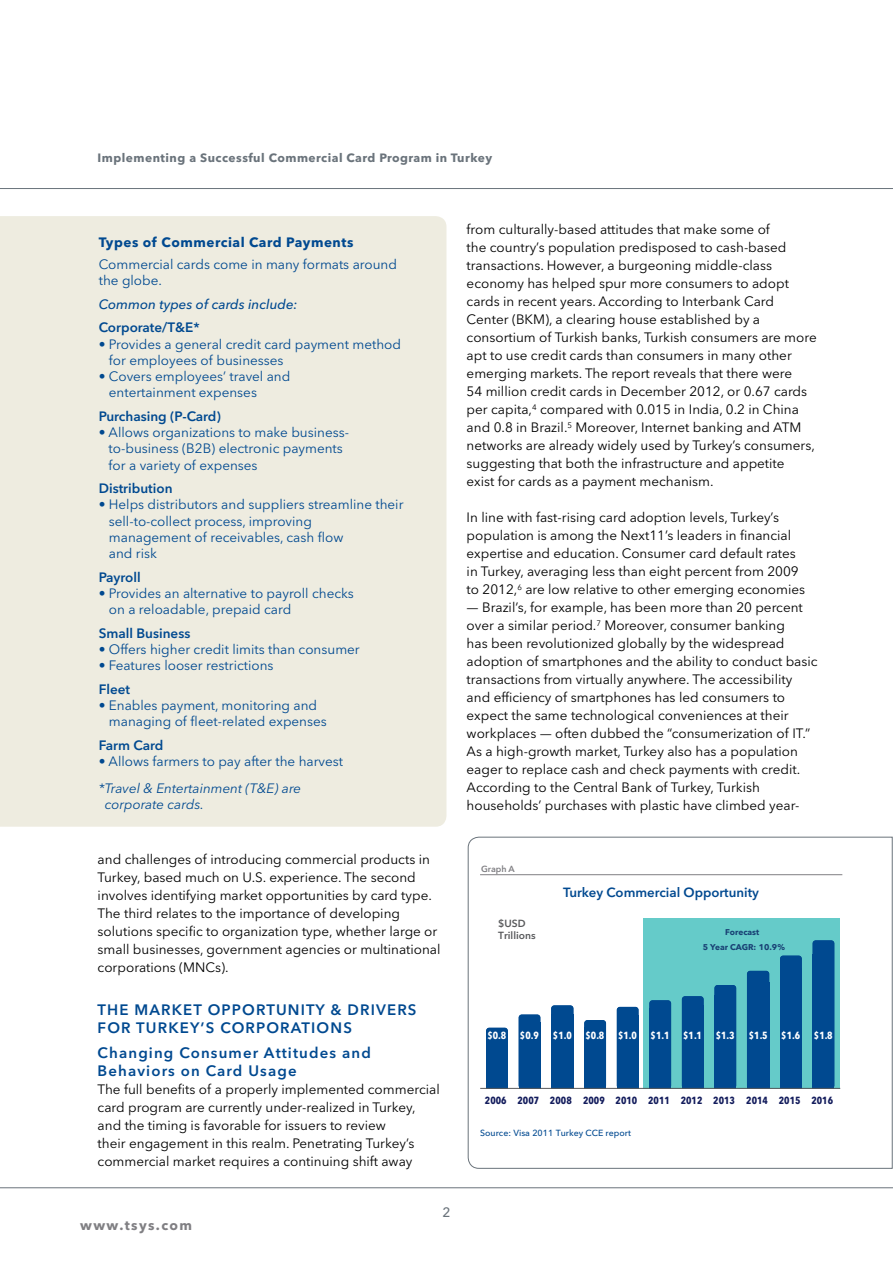
<style>
.page{position:relative;width:893px;height:1263px;background:#fff}
.page>*{position:absolute;margin:0;border:0;box-sizing:border-box;transform-origin:0 0}
.t1{font:600 15px/18px "Avenir Next LT Pro";letter-spacing:.075em;color:#004990}
.t2{font:700 13.65px "Avenir Next LT Pro";letter-spacing:.1em;color:#807f83}
.t3{font:13.5px/18px "Avenir Next LT Pro";color:#000}
.t4{font:13.5px/16.2px "Avenir Next LT Pro";color:#004990}
.t5{font:13.5px/18px "Avenir Next LT Pro";color:#000;scale:1.5 1}
.t6{font:600 13.5px "Avenir Next LT Pro";color:#004990}
.t7{font:italic 500 13.5px/23.7px "Avenir Next LT Pro";color:#004990}
.t8{font:italic 13.5px "Avenir Next LT Pro";color:#004990}
.t9{font:500 13.5px "Avenir Next LT Pro";color:#6a737b}
.t10{font:600 13.2px "Avenir Next LT Pro";color:#004990}
.t11{font:700 12px "Avenir Next LT Pro";letter-spacing:.04em;color:#6a737b}
.t12{font:700 condensed 10.35px "Avenir Next LT Pro";color:#fff}
.t13{font:700 condensed 10.35px "Avenir Next LT Pro";letter-spacing:.005em;color:#131c5c}
.t14{font:600 10.35px/12.3px "Avenir Next LT Pro";color:#58595b}
.t15{font:500 8.85px "Avenir Next LT Pro";letter-spacing:.005em;color:#004990}
.t16{font:600 8.85px "Avenir Next LT Pro";color:#807f83}
.t17{font:700 8.25px/14.9px "Avenir Next LT Pro";color:#194174;text-align:center}
.s1{font-weight:700}
.s2{font-weight:400;font-style:normal}
.s3{font-weight:600;font-style:normal}
.s4{font-weight:600}
.s5{font-style:italic}
</style>
<div class="page">
<hr style="left:0;top:1187px;width:893px;height:1px;background:#6a737b">
<hr style="left:0;top:188px;width:893px;height:1px;background:#6a737b">
<div style="left:0;top:216px;width:446px;height:611px;background:#eeece0"></div>
<svg style="left:467px;top:836px;width:426px;height:333px"></svg>
<div style="left:644px;top:918px;width:196px;height:170px;background:#65cbc9"></div>
<svg style="left:486px;top:1028px;width:22px;height:6px"></svg>
<svg style="left:519px;top:1014px;width:21px;height:8px"></svg>
<svg style="left:551px;top:1005px;width:22px;height:9px"></svg>
<svg style="left:584px;top:1020px;width:22px;height:7px"></svg>
<svg style="left:617px;top:1007px;width:22px;height:8px"></svg>
<svg style="left:649px;top:1000px;width:22px;height:8px"></svg>
<svg style="left:682px;top:996px;width:22px;height:9px"></svg>
<svg style="left:714px;top:985px;width:22px;height:10px"></svg>
<svg style="left:747px;top:971px;width:22px;height:11px"></svg>
<svg style="left:780px;top:955px;width:22px;height:13px"></svg>
<svg style="left:812px;top:940px;width:22px;height:14px"></svg>
<div style="left:486px;top:1034px;width:22px;height:54px;background:#004990"></div>
<div style="left:519px;top:1022px;width:21px;height:66px;background:#004990"></div>
<div style="left:551px;top:1014px;width:22px;height:74px;background:#004990"></div>
<div style="left:584px;top:1027px;width:22px;height:61px;background:#004990"></div>
<div style="left:617px;top:1015px;width:22px;height:73px;background:#004990"></div>
<div style="left:649px;top:1008px;width:22px;height:80px;background:#004990"></div>
<div style="left:682px;top:1005px;width:22px;height:84px;background:#004990"></div>
<div style="left:714px;top:995px;width:22px;height:93px;background:#004990"></div>
<div style="left:747px;top:982px;width:22px;height:106px;background:#004990"></div>
<div style="left:780px;top:968px;width:22px;height:120px;background:#004990"></div>
<div style="left:812px;top:954px;width:22px;height:134px;background:#004990"></div>
<hr style="left:481px;top:1088px;width:359px;height:1px;background:#58595b">
<hr style="left:480px;top:874px;width:362px;height:1px;background:#807f83">
<p class="t11" style="left:98px;top:150px;width:396px">Implementing a Successful Commercial Card Program in Turkey</p>
<p class="t4" style="left:99px;top:231px;width:300px;line-height:22.2px"><span class="s1">Types of Commercial Card Payments<br></span>Commercial cards come in many formats around</p>
<p class="t7" style="left:99px;top:268px;width:200px"><span class="s2">the globe.<br></span>Common types of cards include:<br><span class="s3">Corporate/T&amp;E*</span></p>
<p class="t4" style="left:109px;top:336px;width:294px;text-indent:-10px">• Provides a general credit card payment method for employees of businesses</p>
<p class="t4" style="left:109px;top:368px;width:183px;text-indent:-10px">• Covers employees’ travel and entertainment expenses</p>
<p class="t6" style="left:99px;top:408px;width:124px">Purchasing (P-Card)</p>
<p class="t4" style="left:109px;top:424px;width:242px;text-indent:-10px">• Allows organizations to make business&shy;to-business (B2B) electronic payments for a variety of expenses</p>
<p class="t6" style="left:99px;top:480px;width:75px">Distribution</p>
<p class="t4" style="left:109px;top:497px;width:296px;text-indent:-10px">• Helps distributors and suppliers streamline their sell-to-collect process, improving<br>management of receivables, cash fow<br>and risk</p>
<p class="t6" style="left:99px;top:569px;width:43px">Payroll</p>
<p class="t4" style="left:109px;top:585px;width:247px;text-indent:-10px">• Provides an alternative to payroll checks on a reloadable, prepaid card</p>
<p class="t6" style="left:99px;top:625px;width:93px">Small Business</p>
<p class="t4" style="left:99px;top:641px;width:263px">• Offers higher credit limits than consumer</p>
<p class="t4" style="left:99px;top:654px;width:176px;line-height:23.7px">• Features looser restrictions<br><span class="s4">Fleet</span></p>
<p class="t4" style="left:109px;top:697px;width:219px;text-indent:-10px">• Enables payment, monitoring and managing of feet-related expenses</p>
<p class="t6" style="left:99px;top:737px;width:66px">Farm Card</p>
<p class="t4" style="left:99px;top:748px;width:246px;line-height:26.7px">• Allows farmers to pay after the harvest <span class="s5">*Travel &amp; Entertainment (T&amp;E) are</span></p>
<p class="t8" style="left:105px;top:796px;width:101px">corporate cards.</p>
<p class="t3" style="left:98px;top:850px;width:344px">and challenges of introducing commercial products in Turkey, based much on U.S. experience. The second involves identifying market opportunities by card type.<br>The third relates to the importance of developing solutions specifc to organization type, whether large or small businesses, government agencies or multinational corporations (MNCs).</p>
<p class="t1" style="left:98px;top:1001px;width:320px">THE MARKET OPPORTUNITY &amp; DRIVERS<br>FOR TURKEY’S CORPORATIONS</p>
<p class="t1" style="left:98px;top:1043px;width:275px">Changing Consumer Attitudes and<br>Behaviors on Card Usage</p>
<p class="t3" style="left:98px;top:1080px;width:344px">The full benefts of a properly implemented commercial card program are currently under-realized in Turkey, and the timing is favorable for issuers to review<br>their engagement in this realm. Penetrating Turkey’s commercial market requires a continuing shift away</p>
<p class="t2" style="left:80px;top:1216px;width:113px">www.tsys.com</p>
<p class="t9" style="left:442px;top:1204px;width:10px">2</p>
<p class="t3" style="left:467px;top:220px;width:352px">from culturally-based attitudes that make some of<br>the country’s population predisposed to cash-based transactions. However, a burgeoning middle-class economy has helped spur more consumers to adopt cards in recent years. According to Interbank Card Center (BKM), a clearing house established by a consortium of Turkish banks, Turkish consumers are more apt to use credit cards than consumers in many other emerging markets. The report reveals that there were<br>54 million credit cards in December 2012, or 0.67 cards per capita,<sup>4</sup> compared with 0.015 in India, 0.2 in China and 0.8 in Brazil.<sup>5</sup> Moreover, Internet banking and ATM networks are already widely used by Turkey’s consumers, suggesting that both the infrastructure and appetite<br>exist for cards as a payment mechanism.</p>
<p class="t3" style="left:467px;top:508px;width:340px">In line with fast-rising card adoption levels, Turkey’s population is among the Next11’s leaders in fnancial expertise and education. Consumer card default rates in Turkey, averaging less than eight percent from 2009 to 2012,<sup>6</sup> are low relative to other emerging economies</p>
<p class="t5" style="left:467px;top:598px;width:235px">— Brazil’s, for example, has been more than 20 percent over a similar period.<sup>7</sup> Moreover, consumer banking<br>has been revolutionized globally by the widespread adoption of smartphones and the ability to conduct basic transactions from virtually anywhere. The accessibility and effciency of smartphones has led consumers to expect the same technological conveniences at their workplaces — often dubbed the “consumerization of IT.” As a high-growth market, Turkey also has a population eager to replace cash and check payments with credit.<br>According to the Central Bank of Turkey, Turkish households’ purchases with plastic have climbed year-</p>
<p class="t16" style="left:481px;top:863px;width:35px">Graph A</p>
<p class="t14" style="left:498px;top:917px;width:39px">$USD<br>Trillions</p>
<p class="t10" style="left:563px;top:884px;width:197px">Turkey Commercial Opportunity</p>
<p class="t17" style="left:703px;top:925px;width:84px">Forecast<br>5 Year CAGR: 10.9%</p>
<p class="t12" style="left:487px;top:1029px;width:20px">$0.8</p>
<p class="t12" style="left:520px;top:1029px;width:20px">$0.9</p>
<p class="t12" style="left:553px;top:1029px;width:20px">$1.0</p>
<p class="t12" style="left:585px;top:1029px;width:20px">$0.8</p>
<p class="t12" style="left:618px;top:1029px;width:20px">$1.0</p>
<p class="t12" style="left:651px;top:1029px;width:20px">$1.1</p>
<p class="t12" style="left:683px;top:1029px;width:20px">$1.1</p>
<p class="t12" style="left:716px;top:1029px;width:20px">$1.3</p>
<p class="t12" style="left:749px;top:1029px;width:20px">$1.5</p>
<p class="t12" style="left:781px;top:1029px;width:20px">$1.6</p>
<p class="t12" style="left:814px;top:1029px;width:20px">$1.8</p>
<p class="t13" style="left:485px;top:1094px;width:350px">2006 2007 2008 2009 2010 2011 2012 2013 2014 2015 2016</p>
<p class="t15" style="left:480px;top:1128px;width:152px">Source: Visa 2011 Turkey CCE report</p>
</div>
